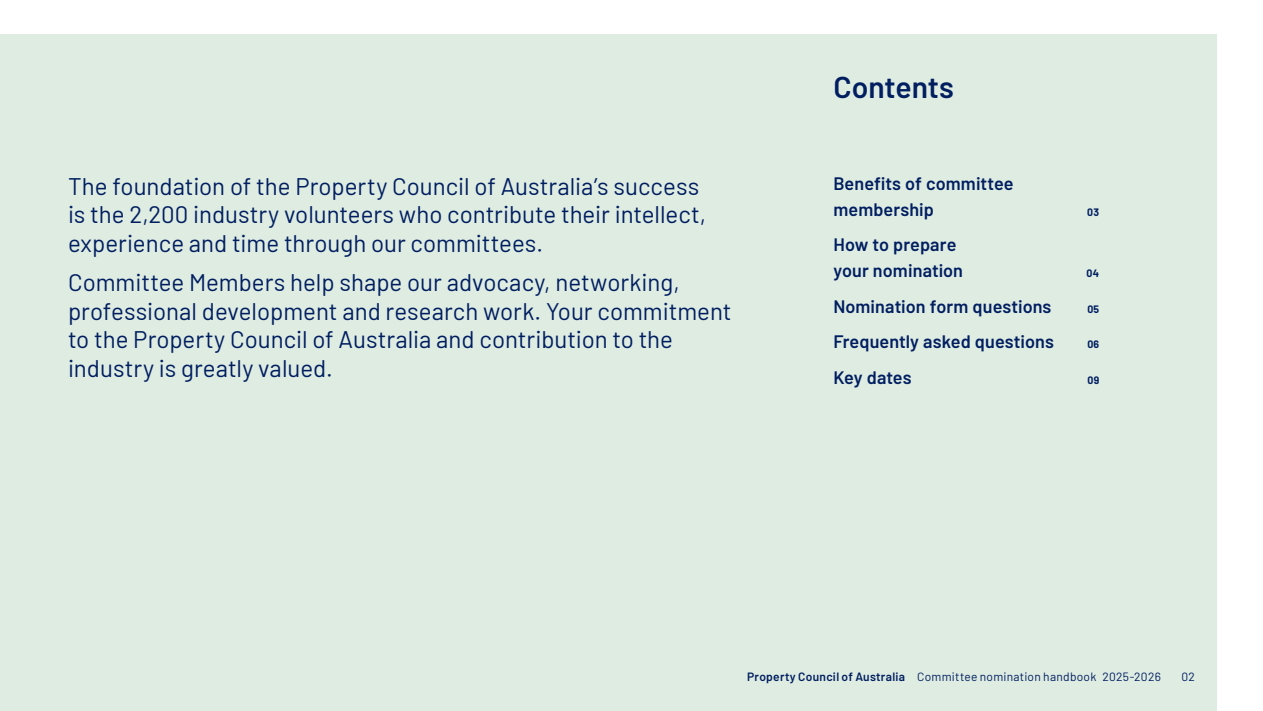
<style>
.page{position:relative;width:1263px;height:711px;background:#fff}
.page>*{position:absolute;margin:0;border:0;box-sizing:border-box;transform-origin:0 0}
.t1{font:600 30px "Barlow";color:#001e60}
.t2{font:24px/28.8px "Barlow";color:#001e60}
.t3{font:600 18px/25.2px "Barlow";letter-spacing:.005em;color:#001e60}
.t4{font:12px "Barlow";letter-spacing:.02em;color:#001e60}
.t5{font:700 10.5px "Barlow";letter-spacing:.03em;color:#001e60}
.s1{font-weight:600}
</style>
<div class="page">
<div style="left:0;top:34px;width:1216px;height:676px;background:#dfece2"></div>
<p class="t2" style="left:68px;top:169px;width:639px">The foundation of the Property Council of Australia’s success is the 2,200 industry volunteers who contribute their intellect, experience and time through our committees.</p>
<p class="t2" style="left:68px;top:265px;width:665px">Committee Members help shape our advocacy, networking, professional development and research work. Your commitment to the Property Council of Australia and contribution to the industry is greatly valued.</p>
<p class="t1" style="left:833px;top:76px;width:122px">Contents</p>
<p class="t3" style="left:833px;top:170px;width:182px">Benefits of committee membership</p>
<p class="t3" style="left:833px;top:234px;width:131px">How to prepare your nomination</p>
<p class="t5" style="left:1087px;top:208px;width:13px">03</p>
<p class="t5" style="left:1086px;top:269px;width:14px">04</p>
<p class="t3" style="left:833px;top:292px;width:220px">Nomination form questions</p>
<p class="t5" style="left:1087px;top:305px;width:13px">05</p>
<p class="t3" style="left:833px;top:327px;width:222px">Frequently asked questions</p>
<p class="t5" style="left:1087px;top:340px;width:13px">06</p>
<p class="t3" style="left:833px;top:367px;width:80px">Key dates</p>
<p class="t5" style="left:1087px;top:376px;width:13px">09</p>
<p class="t4" style="left:747px;top:667px;width:415px"><span class="s1">Property Council of Australia</span> Committee nomination handbook 2025-2026</p>
<p class="t4" style="left:1181px;top:672px;width:15px">02</p>
</div>
